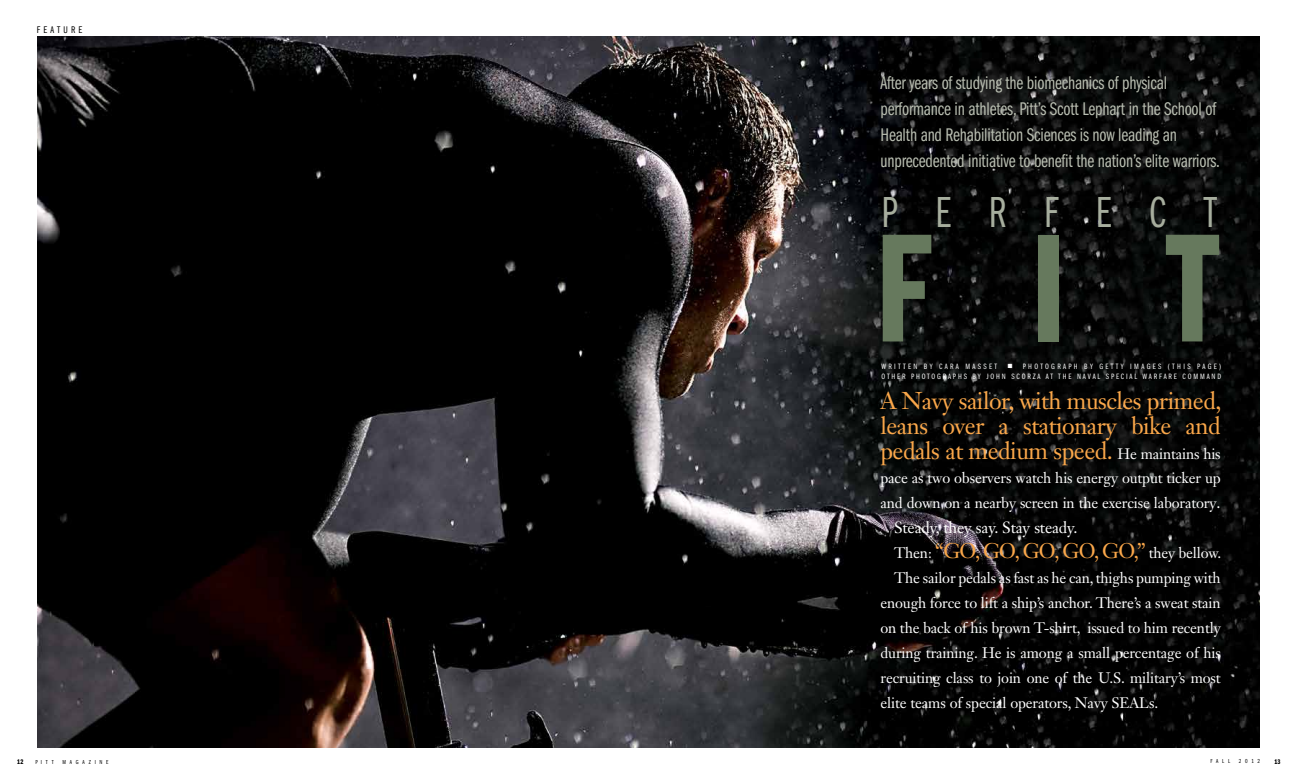
<style>
.page{position:relative;width:1296px;height:783px;background:#fff}
.page>*{position:absolute;margin:0;border:0;box-sizing:border-box;transform-origin:0 0}
.t1{font:160px "ITC Franklin Gothic Std Dm Cp";color:#66795d;scale:.93 1}
.t2{font:45px "ITC Franklin Gothic Std Bk Cp";color:#a7ae9e;scale:.9 1}
.t3{font:24px/25px "Janson Text LT Std";letter-spacing:-.02em;color:#faa74a;text-align:justify}
.t4{font:21px "Janson Text LT Std";letter-spacing:-.03em;color:#faa74a;scale:.96 1}
.t5{font:19px/26px "ITC Franklin Gothic Std Bk Cp";letter-spacing:-.01em;color:#b9beb1;scale:.96 1}
.t6{font:16px "Janson Text LT Std";letter-spacing:-.01em;color:#fff}
.t7{font:15px/25px "Janson Text LT Std";letter-spacing:-.01em;color:#fff}
.t8{font:10px "ITC Franklin Gothic Std Bk Cp";color:#000}
.t9{font:8px "ITC Franklin Gothic Std Bk Cp";letter-spacing:.235em;color:#fff}
.t10{font:8px "ITC Franklin Gothic Std Bk Cp";letter-spacing:.295em;color:#fff}
.t11{font:7px "ITC Franklin Gothic Std Dm Cp";color:#000}
.t12{font:6px "ITC Franklin Gothic Std Bk Cp";letter-spacing:.625em;color:#000}
.s1{font-size:15px;color:#fff}
.s2{font-size:16px}
</style>
<div class="page">
<img style="left:37px;top:37px;width:1223px;height:710px">
<p class="t8" style="left:37px;top:24px;width:41px">FEATURE</p>
<p class="t5" style="left:880px;top:70px;width:355px">After years of studying the biomechanics of physical performance in athletes, Pitt’s Scott Lephart in the School of Health and Rehabilitation Sciences is now leading an unprecedented initiative to benefit the nation’s elite warriors.</p>
<p class="t2" style="left:881px;top:187px;width:110px">P ERFE</p>
<p class="t2" style="left:1149px;top:187px;width:77px">C T</p>
<p class="t1" style="left:875px;top:201px;width:371px">FIT</p>
<p class="t10" style="left:881px;top:362px;width:113px">Written by CARA MASSET</p>
<p class="t10" style="left:1008px;top:362px;width:82px">■ PHOTOGRAPH BY</p>
<p class="t9" style="left:1100px;top:362px;width:12px">G ETTY</p>
<p class="t10" style="left:1130px;top:362px;width:93px">I MAGES (THI S PAGE)</p>
<p class="t9" style="left:882px;top:372px;width:21px">OTHER</p>
<p class="t9" style="left:911px;top:372px;width:284px">PHOTOGRAPHS by Joh n Sco rza at th e Naval Special Warfare Comma</p>
<p class="t9" style="left:1212px;top:372px;width:11px">nd</p>
<p class="t3" style="left:880px;top:388px;width:343px">A Navy sailor, with muscles primed, leans over a stationary bike and pedals at medium speed. <span class="s1">He maintains his</span></p>
<p class="t7" style="left:880px;top:465px;width:342px">pace as two observers watch his energy output ticker up and down on a nearby screen in the exercise laboratory<span class="s2">.</span></p>
<p class="t6" style="left:894px;top:517px;width:185px">Steady, they say. Stay steady.</p>
<p class="t4" style="left:894px;top:537px;width:342px"><span class="s1">Then:</span> “GO, GO, GO, GO, GO,” <span class="s1">they bellow.</span></p>
<p class="t7" style="left:881px;top:565px;width:342px;text-align:justify;text-indent:13px">The sailor pedals as fast as he can, thighs pumping with enough force to lift a ship’s anchor. There’s a sweat stain on the back of his brown T-shirt, issued to him recently during training. He is among a small percentage of his recruiting class to join one of the U.S. military’s most elite teams of special operators, Navy SEALs.</p>
<p class="t11" style="left:17px;top:757px;width:8px">12</p>
<p class="t12" style="left:36px;top:758px;width:20px">Pitt</p>
<p class="t12" style="left:62px;top:758px;width:48px">magazine</p>
<p class="t12" style="left:1210px;top:758px;width:21px">FALL</p>
<p class="t12" style="left:1239px;top:758px;width:23px">2012</p>
<p class="t11" style="left:1274px;top:757px;width:8px">13</p>
</div>
